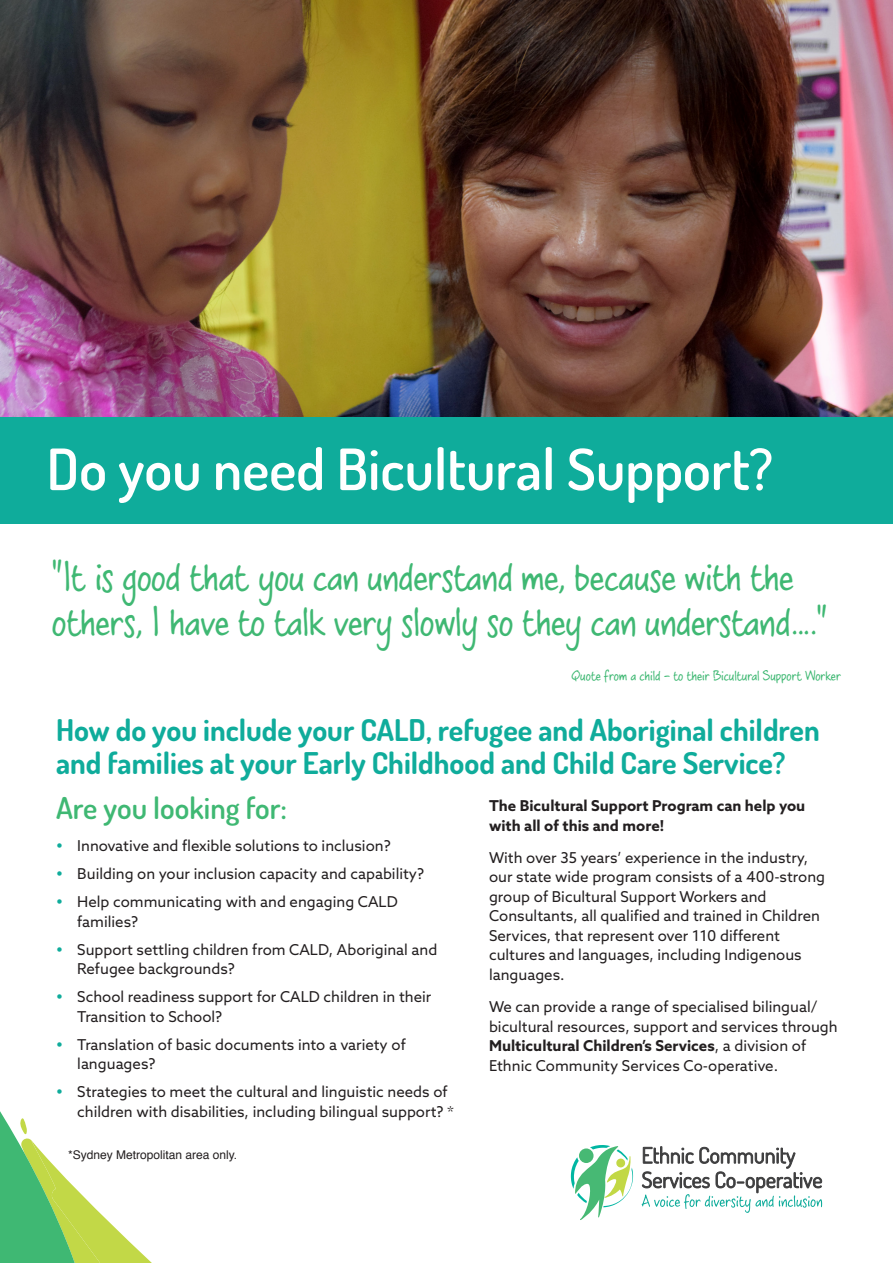
<style>
.page{position:relative;width:893px;height:1263px;background:#fff}
.page>*{position:absolute;margin:0;border:0;box-sizing:border-box;transform-origin:0 0}
.t1{font:600 57px "Dosis";color:#fff}
.quotes{font:38.55px/45px "Crossword Belle";letter-spacing:-.01em;color:#3fb873}
.heading_2{font:700 30px/33px "Dosis";color:#0fac9b}
.heading_2-2{font:600 30px "Dosis";color:#3fb873}
.t2{font:15px/19.5px "Azo Sans";color:#231f20}
.t3{font:700 15px/19.5px "Azo Sans";color:#231f20}
.quotes-2{font:13.5px "Crossword Belle";color:#3fb873}
.t4{font:12px "Helvetica";color:#231f20}
.s1{font-weight:700}
</style>
<div class="page">
<img style="left:0;top:0;width:893px;height:417px">
<svg style="left:641px;top:1146px;width:181px;height:67px"></svg>
<svg style="left:571px;top:1145px;width:62px;height:75px"></svg>
<div style="left:0;top:417px;width:893px;height:107px;background:#0fac9b"></div>
<svg style="left:0;top:1111px;width:152px;height:152px"></svg>
<p class="t1" style="left:47px;top:432px;width:728px">Do you need Bicultural Support?</p>
<p class="quotes" style="left:52px;top:555px;width:777px">“It is good that you can understand me, because with the others, I have to talk very slowly so they can understand….”</p>
<p class="quotes-2" style="left:571px;top:666px;width:271px">Quote from a child – to their Bicultural Support Worker</p>
<p class="heading_2" style="left:56px;top:712px;width:765px">How do you include your CALD, refugee and Aboriginal children and families at your Early Childhood and Child Care Service?</p>
<p class="heading_2-2" style="left:56px;top:788px;width:233px">Are you looking for:</p>
<p class="t2" style="left:77px;top:836px;width:315px">Innovative and flexible solutions to inclusion?</p>
<p class="t2" style="left:77px;top:864px;width:348px">Building on your inclusion capacity and capability?</p>
<p class="t2" style="left:77px;top:892px;width:322px">Help communicating with and engaging CALD families?</p>
<p class="t2" style="left:77px;top:939px;width:362px">Support settling children from CALD, Aboriginal and<br>Refugee backgrounds?</p>
<p class="t2" style="left:77px;top:987px;width:356px">School readiness support for CALD children in their<br>Transition to School?</p>
<p class="t2" style="left:77px;top:1034px;width:330px">Translation of basic documents into a variety of languages?</p>
<p class="t2" style="left:77px;top:1082px;width:378px">Strategies to meet the cultural and linguistic needs of children with disabilities, including bilingual support? *</p>
<p class="t4" style="left:68px;top:1146px;width:171px">*Sydney Metropolitan area only.</p>
<p class="t3" style="left:489px;top:796px;width:318px">The Bicultural Support Program can help you with all of this and more!</p>
<p class="t2" style="left:489px;top:847px;width:338px">With over 35 years’ experience in the industry, our state wide program consists of a 400-strong group of Bicultural Support Workers and Consultants, all qualified and trained in Children Services, that represent over 110 different cultures and languages, including Indigenous languages.</p>
<p class="t2" style="left:489px;top:997px;width:350px">We can provide a range of specialised bilingual/ bicultural resources, support and services through <span class="s1">Multicultural Children’s Services</span>, a division of Ethnic Community Services Co-operative.</p>
</div>
